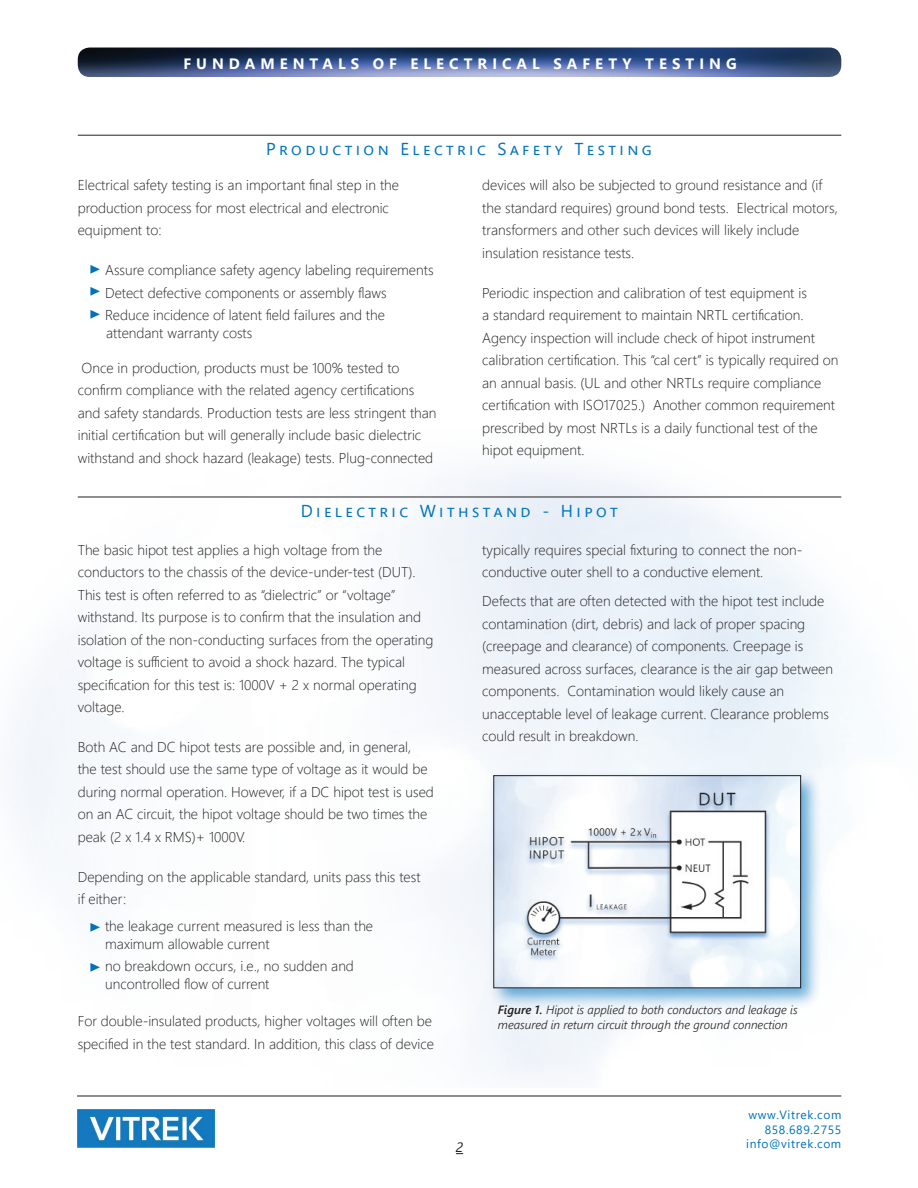
<style>
.page{position:relative;width:918px;height:1188px;background:#fff}
.page>*{position:absolute;margin:0;border:0;box-sizing:border-box;transform-origin:0 0}
.t1{font:17.25px "Segoe UI";letter-spacing:.2em;color:#0072bc}
.t2{font:700 15px "Segoe UI";letter-spacing:.335em;color:#fff}
.t3{font:300 14.25px/22.5px "Segoe UI";color:#231f20}
.t4{font:italic 13.5px "Segoe UI";color:#231f20}
.t5{font:italic 300 12px/15px "Segoe UI";color:#231f20}
.t6{font:12px/14.4px "Segoe UI";letter-spacing:.05em;color:#0072bc;text-align:right}
.s1{color:#0072bc}
.s2{font-weight:600}
</style>
<div class="page">
<img style="left:78px;top:48px;width:763px;height:29px">
<hr style="left:78px;top:135px;width:763px;height:1px;background:#231f20">
<hr style="left:78px;top:497px;width:763px;height:1px;background:#231f20">
<div style="left:489px;top:771px;width:333px;height:239px;background:#0072bc;opacity:.6"></div>
<img style="left:496px;top:777px;width:303px;height:209px">
<div style="left:494px;top:775px;width:307px;height:213px;border:1px solid #231f20"></div>
<hr style="left:77px;top:1096px;width:764px;height:1px;background:#231f20">
<img style="left:78px;top:1110px;width:137px;height:37px">
<p class="t2" style="left:183px;top:50px;width:555px">FUNDAMENTALS OF ELECTRICAL SAFETY TESTING</p>
<p class="t1" style="left:266px;top:133px;width:387px">Production Electric Safety Testing</p>
<p class="t3" style="left:78px;top:173px;width:323px">Electrical safety testing is an important final step in the production process for most electrical and electronic equipment to:</p>
<p class="t3" style="left:90px;top:257px;width:345px"><sup>◆</sup> Assure compliance safety agency labeling requirements</p>
<p class="t3" style="left:90px;top:280px;width:299px"><sup>◆</sup> Detect defective components or assembly flaws</p>
<p class="t3" style="left:106px;top:305px;width:280px;line-height:18px;text-indent:-17px"><sup>◆</sup> Reduce incidence of latent field failures and the attendant warranty costs</p>
<p class="t3" style="left:78px;top:355px;width:360px">Once in production, products must be 100% tested to confirm compliance with the related agency certifications and safety standards. Production tests are less stringent than initial certification but will generally include basic dielectric withstand and shock hazard (leakage) tests. Plug-connected</p>
<p class="t3" style="left:482px;top:173px;width:357px">devices will also be subjected to ground resistance and (if the standard requires) ground bond tests. Electrical motors, transformers and other such devices will likely include insulation resistance tests.</p>
<p class="t3" style="left:482px;top:280px;width:358px">Periodic inspection and calibration of test equipment is<br>a standard requirement to maintain NRTL certification.<br>Agency inspection will include check of hipot instrument calibration certification. This “cal cert” is typically required on an annual basis. (UL and other NRTLs require compliance certification with ISO17025.) Another common requirement prescribed by most NRTLs is a daily functional test of the hipot equipment.</p>
<p class="t1" style="left:301px;top:494px;width:319px">Dielectric Withstand - Hipot</p>
<p class="t3" style="left:78px;top:537px;width:357px">The basic hipot test applies a high voltage from the conductors to the chassis of the device-under-test (DUT).<br>This test is often referred to as “dielectric” or “voltage” withstand. Its purpose is to confirm that the insulation and isolation of the non-conducting surfaces from the operating voltage is sufficient to avoid a shock hazard. The typical specification for this test is: 1000V + 2 x normal operating voltage.</p>
<p class="t3" style="left:78px;top:734px;width:358px">Both AC and DC hipot tests are possible and, in general, the test should use the same type of voltage as it would be during normal operation. However, if a DC hipot test is used on an AC circuit, the hipot voltage should be two times the peak (2 x 1.4 x RMS)+ 1000V.</p>
<p class="t3" style="left:78px;top:864px;width:344px">Depending on the applicable standard, units pass this test if either:</p>
<p class="t3" style="left:105px;top:916px;width:269px;line-height:18px;text-indent:-16px"><span class="s1">◆</span> the leakage current measured is less than the maximum allowable current</p>
<p class="t3" style="left:105px;top:956px;width:250px;line-height:18px;text-indent:-16px"><span class="s1">◆</span> no breakdown occurs, i.e., no sudden and uncontrolled flow of current</p>
<p class="t3" style="left:78px;top:1008px;width:358px">For double-insulated products, higher voltages will often be specified in the test standard. In addition, this class of device</p>
<p class="t3" style="left:482px;top:537px;width:322px">typically requires special fixturing to connect the non&shy;conductive outer shell to a conductive element.</p>
<p class="t3" style="left:482px;top:588px;width:352px">Defects that are often detected with the hipot test include contamination (dirt, debris) and lack of proper spacing (creepage and clearance) of components. Creepage is measured across surfaces, clearance is the air gap between components. Contamination would likely cause an unacceptable level of leakage current. Clearance problems could result in breakdown.</p>
<p class="t5" style="left:498px;top:1001px;width:301px"><span class="s2">Figure 1.</span> Hipot is applied to both conductors and leakage is measured in return circuit through the ground connection</p>
<p class="t4" style="left:456px;top:1135px;width:9px">2</p>
<p class="t6" style="left:746px;top:1107px;width:97px">www.Vitrek.com<br>858.689.2755 info@vitrek.com</p>
</div>
